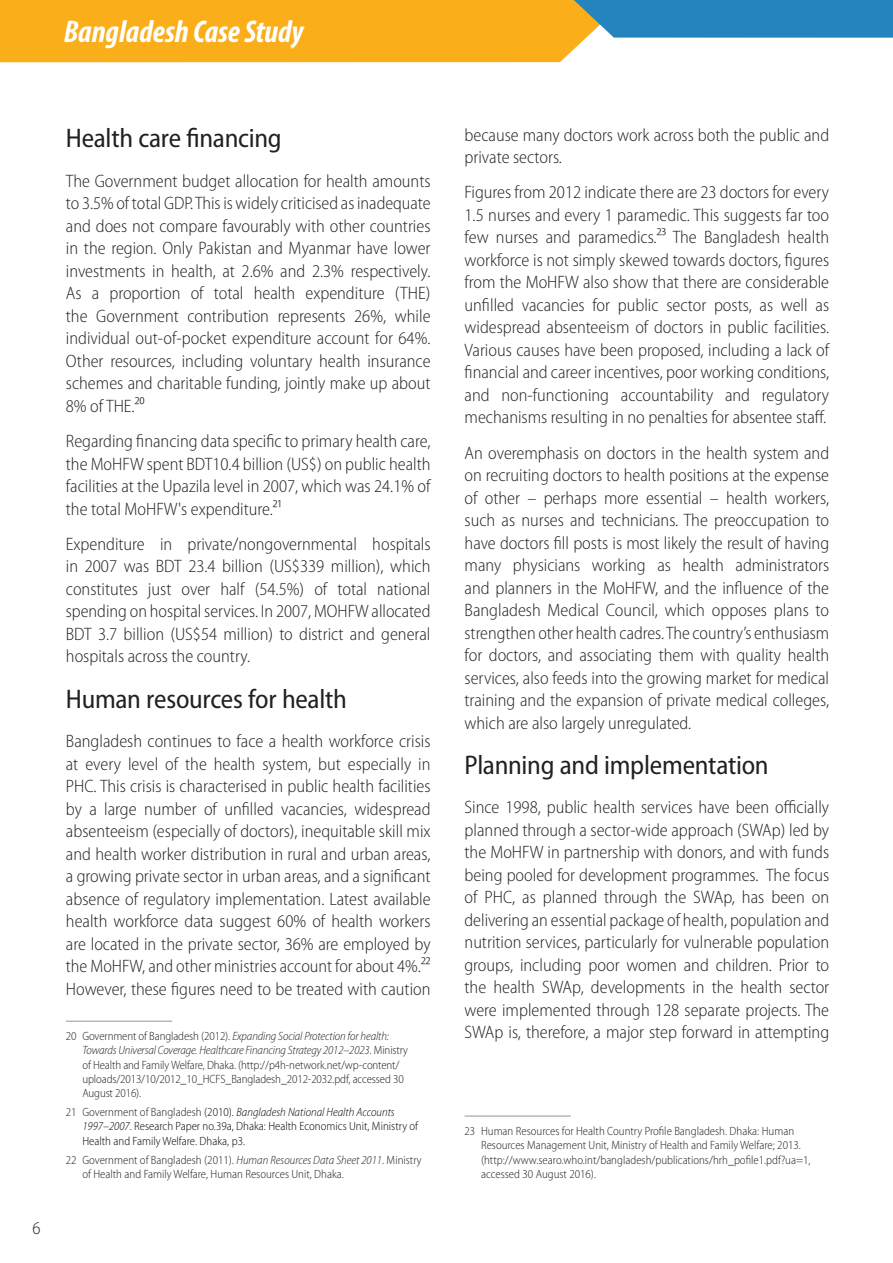
<style>
.page{position:relative;width:893px;height:1263px;background:#fff}
.page>*{position:absolute;margin:0;border:0;box-sizing:border-box;transform-origin:0 0}
.t1{font:italic 700 condensed 31.5px "Myriad Pro";letter-spacing:-.005em;color:#fff}
.t2{font:semi-condensed 27px "Myriad Pro";letter-spacing:-.01em;color:#231f20}
.t3{font:300 semi-condensed 18px/22.5px "Myriad Pro";color:#231f20;text-align:justify}
.t4{font:300 semi-condensed 12px/14.4px "Myriad Pro";color:#231f20}
.t5{font:300 semi-condensed 12px/14.4px "Myriad Pro";color:#040503}
.s1{font-style:italic}
.s2{color:#231f20}
</style>
<div class="page">
<hr style="left:66px;top:1021px;width:106px;height:1px;background:#939598">
<hr style="left:465px;top:1116px;width:106px;height:1px;background:#939598">
<svg style="left:0;top:0;width:893px;height:62px;background:#cfb15b"></svg>
<h1 class="t1" style="left:64px;top:12px;width:241px">Bangladesh Case Study</h1>
<p class="t3" style="left:32px;top:1217px;width:10px">6</p>
<h2 class="t2" style="left:66px;top:124px;width:217px">Health care financing</h2>
<p class="t3" style="left:66px;top:170px;width:366px">The Government budget allocation for health amounts to 3.5% of total GDP. This is widely criticised as inadequate and does not compare favourably with other countries in the region. Only Pakistan and Myanmar have lower investments in health, at 2.6% and 2.3% respectively.<br>As a proportion of total health expenditure (THE) the Government contribution represents 26%, while individual out-of-pocket expenditure account for 64%.<br>Other resources, including voluntary health insurance schemes and charitable funding, jointly make up about 8% of THE.20</p>
<p class="t3" style="left:66px;top:430px;width:366px">Regarding financing data specific to primary health care, the MoHFW spent BDT10.4 billion (US$) on public health facilities at the Upazila level in 2007, which was 24.1% of the total MoHFW's expenditure.21</p>
<p class="t3" style="left:66px;top:533px;width:366px">Expenditure in private/nongovernmental hospitals in 2007 was BDT 23.4 billion (US$339 million), which constitutes just over half (54.5%) of total national spending on hospital services. In 2007, MOHFW allocated BDT 3.7 billion (US$54 million) to district and general hospitals across the country.</p>
<h2 class="t2" style="left:66px;top:684px;width:282px">Human resources for health</h2>
<p class="t3" style="left:66px;top:730px;width:366px">Bangladesh continues to face a health workforce crisis at every level of the health system, but especially in PHC. This crisis is characterised in public health facilities by a large number of unfilled vacancies, widespread absenteeism (especially of doctors), inequitable skill mix and health worker distribution in rural and urban areas, a growing private sector in urban areas, and a significant absence of regulatory implementation. Latest available health workforce data suggest 60% of health workers are located in the private sector, 36% are employed by the MoHFW, and other ministries account for about 4%.22<br>However, these figures need to be treated with caution</p>
<p class="t4" style="left:82px;top:1029px;width:327px;text-indent:-16px">20 Government of Bangladesh (2012). <span class="s1">Expanding Social Protection for health:<br>Towards Universal Coverage. Healthcare Financing Strategy 2012–2023</span>. Ministry of Health and Family Welfare, Dhaka. (http://p4h-network.net/wp-content/ uploads/2013/10/2012_10_HCFS_Bangladesh_2012-2032.pdf, accessed 30<br>August 2016).</p>
<p class="t5" style="left:82px;top:1105px;width:337px;text-indent:-16px"><span class="s2">21 Government of Bangladesh</span> (2010). <span class="s1">Bangladesh National Health Accounts<br>1997–2007</span>. Research Paper no.39a, Dhaka: Health Economics Unit, Ministry of<br>Health and Family Welfare. Dhaka, p3.</p>
<p class="t4" style="left:82px;top:1152px;width:341px;text-indent:-16px">22 Government of Bangladesh (2011). <span class="s1">Human Resources Data Sheet 2011</span>. Ministry of Health and Family Welfare, Human Resources Unit, Dhaka.</p>
<p class="t3" style="left:465px;top:124px;width:366px">because many doctors work across both the public and private sectors.</p>
<p class="t3" style="left:465px;top:182px;width:366px">Figures from 2012 indicate there are 23 doctors for every 1.5 nurses and every 1 paramedic. This suggests far too few nurses and paramedics.23 The Bangladesh health workforce is not simply skewed towards doctors, figures from the MoHFW also show that there are considerable unfilled vacancies for public sector posts, as well as widespread absenteeism of doctors in public facilities.<br>Various causes have been proposed, including a lack of financial and career incentives, poor working conditions, and non-functioning accountability and regulatory mechanisms resulting in no penalties for absentee staff.</p>
<p class="t3" style="left:465px;top:442px;width:366px">An overemphasis on doctors in the health system and on recruiting doctors to health positions at the expense of other – perhaps more essential – health workers, such as nurses and technicians. The preoccupation to have doctors fill posts is most likely the result of having many physicians working as health administrators and planners in the MoHFW, and the influence of the Bangladesh Medical Council, which opposes plans to strengthen other health cadres. The country’s enthusiasm for doctors, and associating them with quality health services, also feeds into the growing market for medical training and the expansion of private medical colleges, which are also largely unregulated.</p>
<h2 class="t2" style="left:465px;top:750px;width:306px">Planning and implementation</h2>
<p class="t3" style="left:465px;top:796px;width:366px">Since 1998, public health services have been officially planned through a sector-wide approach (SWAp) led by the MoHFW in partnership with donors, and with funds being pooled for development programmes. The focus of PHC, as planned through the SWAp, has been on delivering an essential package of health, population and nutrition services, particularly for vulnerable population groups, including poor women and children. Prior to the health SWAp, developments in the health sector were implemented through 128 separate projects. The SWAp is, therefore, a major step forward in attempting</p>
<p class="t4" style="left:481px;top:1124px;width:331px;text-indent:-16px">23 Human Resources for Health Country Profile Bangladesh. Dhaka: Human Resources Management Unit, Ministry of Health and Family Welfare; 2013. (http://www.searo.who.int/bangladesh/publications/hrh_pofile1.pdf?ua=1, accessed 30 August 2016).</p>
</div>
